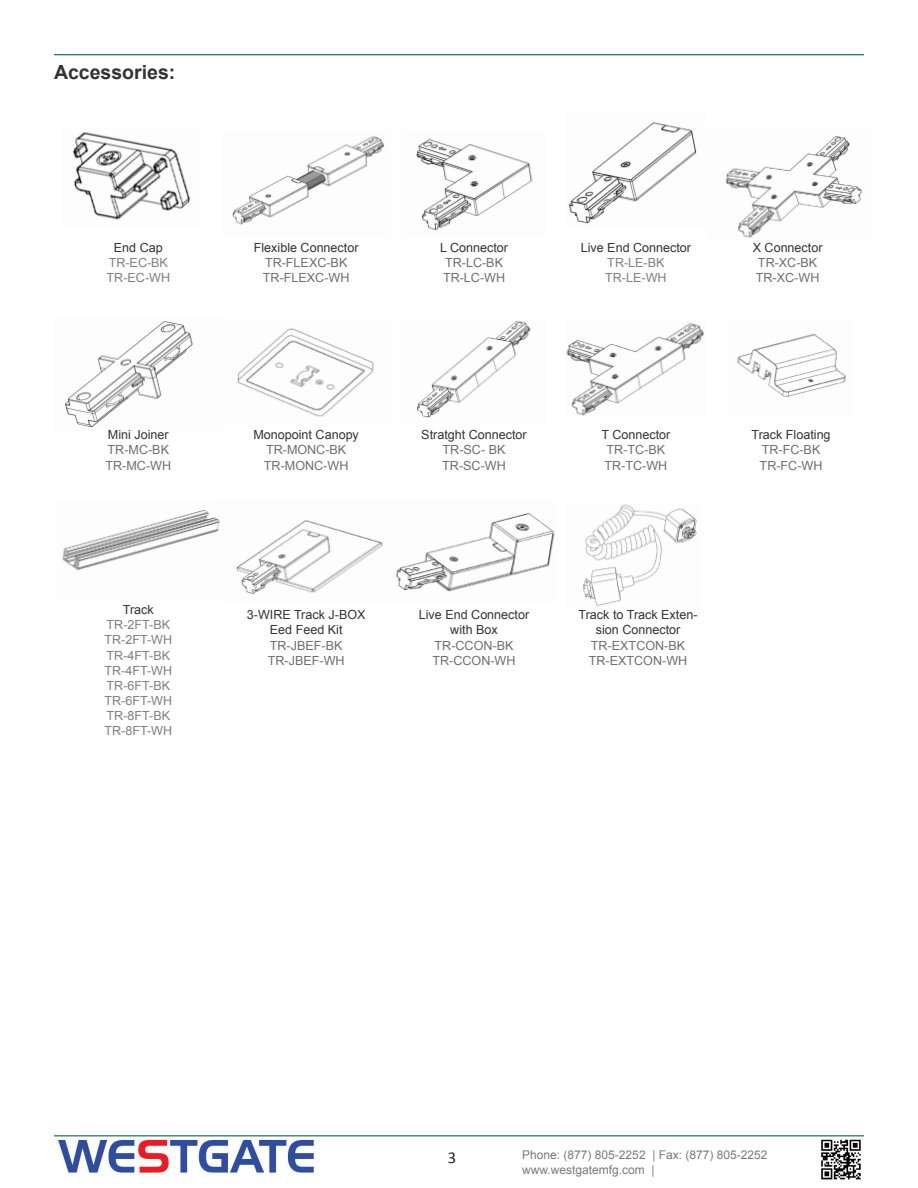
<style>
.page{position:relative;width:918px;height:1188px;background:#fff}
.page>*{position:absolute;margin:0;border:0;box-sizing:border-box;transform-origin:0 0}
.t1{font:700 19.5px "Arial";color:#333}
.t2{font:16.5px "Calibri";color:#231f20}
.t3{font:12.6px/15.1px "Arial";color:#333;text-align:center}
.t4{font:12.6px "Arial";color:#6d6e71}
.t5{font:12.6px "Arial";color:#7f7f7f}
.t6{font:12px "Arial";color:#787a7d}
</style>
<div class="page">
<img style="left:58px;top:1139px;width:256px;height:36px">
<img style="left:821px;top:1139px;width:40px;height:41px">
<img style="left:62px;top:510px;width:158px;height:60px">
<img style="left:725px;top:136px;width:137px;height:102px">
<img style="left:65px;top:321px;width:128px;height:106px">
<img style="left:237px;top:328px;width:137px;height:89px">
<img style="left:236px;top:513px;width:319px;height:81px">
<img style="left:583px;top:504px;width:114px;height:102px">
<img style="left:417px;top:321px;width:114px;height:97px">
<img style="left:567px;top:323px;width:137px;height:92px">
<img style="left:737px;top:334px;width:109px;height:63px">
<hr style="left:54px;top:54px;width:810px;height:1px;background:#0d6736">
<hr style="left:54px;top:1135px;width:810px;height:1px;background:#0d6736">
<img style="left:73px;top:132px;width:118px;height:88px">
<img style="left:232px;top:135px;width:152px;height:90px">
<img style="left:416px;top:139px;width:117px;height:92px">
<img style="left:568px;top:122px;width:129px;height:102px">
<p class="t1" style="left:54px;top:60px;width:123px">Accessories:</p>
<p class="t3" style="left:114px;top:240px;width:50px">End Cap</p>
<p class="t5" style="left:109px;top:254px;width:61px">TR-EC-BK</p>
<p class="t5" style="left:107px;top:269px;width:65px">TR-EC-WH</p>
<p class="t3" style="left:254px;top:240px;width:106px">Flexible Connector</p>
<p class="t4" style="left:265px;top:254px;width:84px">TR-FLEXC-BK</p>
<p class="t4" style="left:263px;top:269px;width:88px">TR-FLEXC-WH</p>
<p class="t3" style="left:440px;top:240px;width:70px">L Connector</p>
<p class="t4" style="left:445px;top:254px;width:59px">TR-LC-BK</p>
<p class="t4" style="left:443px;top:269px;width:64px">TR-LC-WH</p>
<p class="t3" style="left:581px;top:240px;width:112px">Live End Connector</p>
<p class="t5" style="left:607px;top:254px;width:59px">TR-LE-BK</p>
<p class="t5" style="left:605px;top:269px;width:63px">TR-LE-WH</p>
<p class="t3" style="left:753px;top:240px;width:71px">X Connector</p>
<p class="t4" style="left:758px;top:254px;width:61px">TR-XC-BK</p>
<p class="t4" style="left:756px;top:269px;width:65px">TR-XC-WH</p>
<p class="t3" style="left:108px;top:428px;width:62px">Mini Joiner</p>
<p class="t4" style="left:108px;top:442px;width:63px">TR-MC-BK</p>
<p class="t4" style="left:106px;top:457px;width:67px">TR-MC-WH</p>
<p class="t3" style="left:253px;top:428px;width:107px">Monopoint Canopy</p>
<p class="t4" style="left:266px;top:442px;width:82px">TR-MONC-BK</p>
<p class="t4" style="left:264px;top:457px;width:86px">TR-MONC-WH</p>
<p class="t3" style="left:421px;top:428px;width:107px">Stratght Connector</p>
<p class="t4" style="left:443px;top:442px;width:64px">TR-SC- BK</p>
<p class="t4" style="left:442px;top:457px;width:65px">TR-SC-WH</p>
<p class="t3" style="left:601px;top:428px;width:70px">T Connector</p>
<p class="t4" style="left:607px;top:442px;width:60px">TR-TC-BK</p>
<p class="t4" style="left:605px;top:457px;width:64px">TR-TC-WH</p>
<p class="t3" style="left:751px;top:428px;width:81px">Track Floating</p>
<p class="t4" style="left:762px;top:442px;width:60px">TR-FC-BK</p>
<p class="t4" style="left:760px;top:457px;width:64px">TR-FC-WH</p>
<p class="t3" style="left:123px;top:602px;width:32px">Track</p>
<p class="t5" style="left:107px;top:617px;width:65px">TR-2FT-BK</p>
<p class="t5" style="left:105px;top:632px;width:69px">TR-2FT-WH</p>
<p class="t5" style="left:107px;top:647px;width:65px">TR-4FT-BK</p>
<p class="t5" style="left:105px;top:662px;width:69px">TR-4FT-WH</p>
<p class="t5" style="left:107px;top:677px;width:65px">TR-6FT-BK</p>
<p class="t5" style="left:105px;top:692px;width:69px">TR-6FT-WH</p>
<p class="t5" style="left:107px;top:707px;width:65px">TR-8FT-BK</p>
<p class="t5" style="left:105px;top:722px;width:69px">TR-8FT-WH</p>
<p class="t3" style="left:247px;top:607px;width:120px">3-WIRE Track J-BOX<br>Eed Feed Kit</p>
<p class="t4" style="left:270px;top:637px;width:74px">TR-JBEF-BK</p>
<p class="t4" style="left:268px;top:652px;width:78px">TR-JBEF-WH</p>
<p class="t3" style="left:419px;top:607px;width:112px">Live End Connector with Box</p>
<p class="t4" style="left:435px;top:637px;width:80px">TR-CCON-BK</p>
<p class="t4" style="left:433px;top:652px;width:85px">TR-CCON-WH</p>
<p class="t3" style="left:579px;top:607px;width:120px">Track to Track Exten&shy;sion Connector</p>
<p class="t4" style="left:591px;top:637px;width:96px">TR-EXTCON-BK</p>
<p class="t4" style="left:589px;top:652px;width:100px">TR-EXTCON-WH</p>
<p class="t2" style="left:448px;top:1147px;width:10px">3</p>
<p class="t6" style="left:522px;top:1147px;width:247px">Phone: (877) 805-2252 | Fax: (877) 805-2252</p>
<p class="t6" style="left:522px;top:1162px;width:134px">www.westgatemfg.com |</p>
</div>
